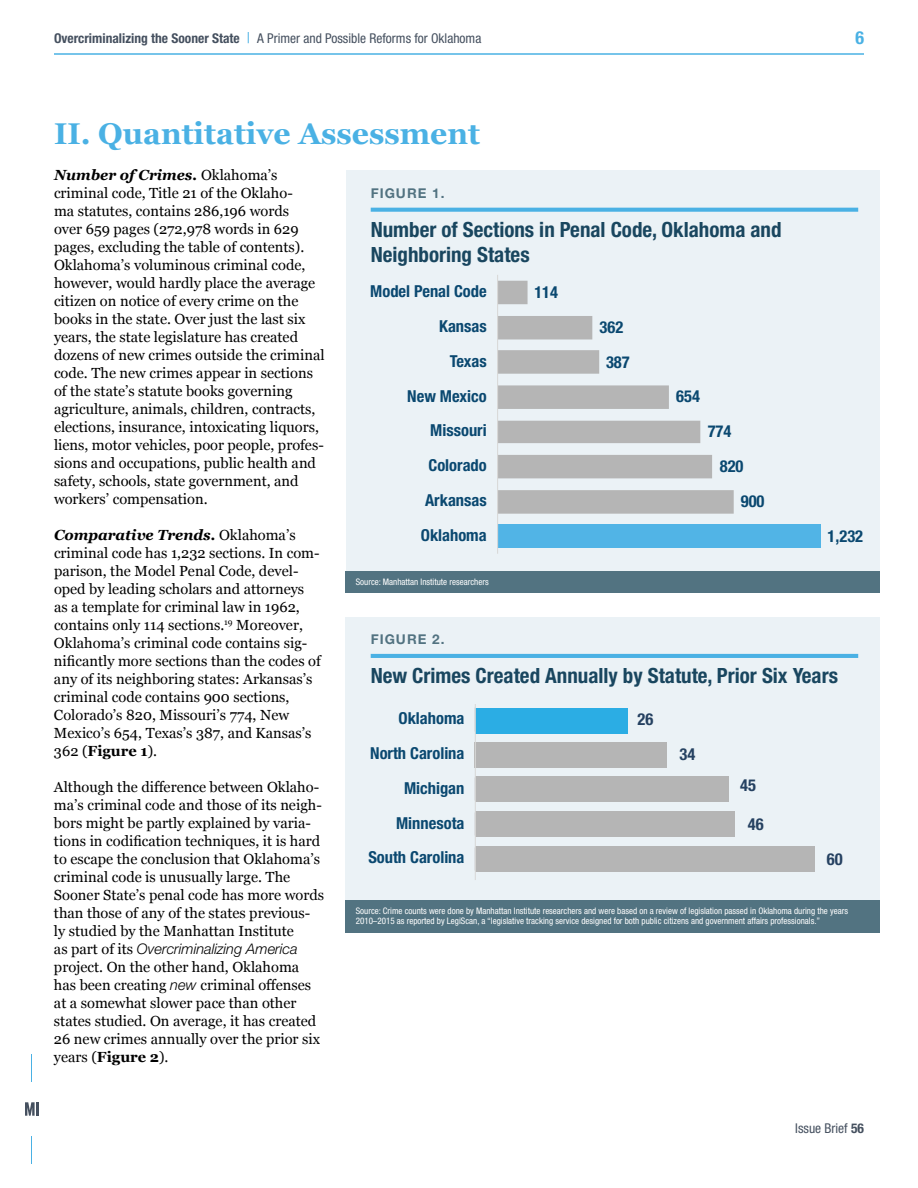
<style>
.page{position:relative;width:918px;height:1188px;background:#fff}
.page>*{position:absolute;margin:0;border:0;box-sizing:border-box;transform-origin:0 0}
.t1{font:700 30px "Georgia";color:#4ab1e4}
.t2{font:700 condensed 21px/25.2px "Helvetica Neue LT Pro";color:#19465f}
.t3{font:700 condensed 18px "Helvetica Neue LT Pro";color:#4ab1e4}
.t4{font:700 condensed 16.5px "Helvetica Neue LT Pro";color:#0a4870}
.t5{font:700 condensed 16.5px "Helvetica Neue LT Pro";color:#254161}
.t6{font:14.7px/18px "Georgia";color:#000}
.t7{font:italic 300 14.7px "Helvetica Neue LT Pro";color:#000}
.t8{font:condensed 13.5px "Helvetica Neue LT Pro";color:#45505f}
.t9{font:700 13.5px "Helvetica Neue LT Pro";letter-spacing:.075em;color:#527381}
.t10{font:condensed 9px/10.8px "Helvetica Neue LT Pro";color:#fff}
.s1{font-weight:700}
.s2{font-size:15.15px;color:#4ab1e4}
.s3{font-weight:700;font-style:italic}
.s4{font-family:"Georgia";font-weight:400;font-style:normal}
.s5{font-family:"Helvetica Neue LT Pro";font-weight:300;font-style:italic}
</style>
<div class="page">
<hr style="left:54px;top:53px;width:810px;height:2px;background:#4ab1e4">
<svg style="left:31px;top:1054px;width:1px;height:28px"></svg>
<svg style="left:31px;top:1136px;width:1px;height:28px"></svg>
<svg style="left:25px;top:1102px;width:10px;height:14px"></svg>
<hr style="left:36px;top:1102px;width:3px;height:14px;background:#45505f">
<div style="left:346px;top:170px;width:533px;height:419px;background:#ebf2f6"></div>
<svg style="left:371px;top:208px;width:487px;height:4px;background:#55b5e5"></svg>
<div style="left:345px;top:571px;width:535px;height:22px;background:#527381"></div>
<div style="left:497px;top:524px;width:324px;height:24px;background:#51b4e6"></div>
<svg style="left:498px;top:281px;width:236px;height:233px"></svg>
<hr style="left:497px;top:275px;width:1px;height:279px;background:#d9d9d8">
<div style="left:345px;top:617px;width:535px;height:302px;background:#ebf2f6"></div>
<hr style="left:371px;top:654px;width:487px;height:4px;background:#4ab1e4">
<div style="left:345px;top:900px;width:535px;height:33px;background:#527381"></div>
<div style="left:475px;top:708px;width:153px;height:25px;background:#2bade4"></div>
<div style="left:475px;top:846px;width:339px;height:26px;background:#b5b5b5"></div>
<div style="left:475px;top:811px;width:260px;height:26px;background:#b5b5b5"></div>
<div style="left:475px;top:776px;width:254px;height:26px;background:#b5b5b5"></div>
<div style="left:475px;top:742px;width:192px;height:25px;background:#b5b5b5"></div>
<hr style="left:475px;top:705px;width:1px;height:175px;background:#d9d9d8">
<p class="t8" style="left:54px;top:30px;width:429px"><span class="s1">Overcriminalizing the Sooner State</span> <span class="s2">|</span> A Primer and Possible Reforms for Oklahoma</p>
<p class="t3" style="left:855px;top:27px;width:10px">6</p>
<h1 class="t1" style="left:54px;top:111px;width:428px">II. Quantitative Assessment</h1>
<p class="t6" style="left:54px;top:165px;width:272px"><span class="s3">Number of Crimes.</span> Oklahoma’s criminal code, Title 21 of the Oklaho-<br>ma statutes, contains 286,196 words<br>over 659 pages (272,978 words in 629 pages, excluding the table of contents).<br>Oklahoma’s voluminous criminal code, however, would hardly place the average citizen on notice of every crime on the books in the state. Over just the last six years, the state legislature has created dozens of new crimes outside the criminal code. The new crimes appear in sections of the state’s statute books governing agriculture, animals, children, contracts, elections, insurance, intoxicating liquors, liens, motor vehicles, poor people, profes&shy;sions and occupations, public health and safety, schools, state government, and workers’ compensation.</p>
<p class="t6" style="left:54px;top:525px;width:268px"><span class="s3">Comparative Trends.</span> Oklahoma’s criminal code has 1,232 sections. In com&shy;parison, the Model Penal Code, devel&shy;oped by leading scholars and attorneys as a template for criminal law in 1962, contains only 114 sections.<sup>19</sup> Moreover, Oklahoma’s criminal code contains sig&shy;nificantly more sections than the codes of any of its neighboring states: Arkansas’s criminal code contains 900 sections, Colorado’s 820, Missouri’s 774, New Mexico’s 654, Texas’s 387, and Kansas’s 362 (<span class="s1">Figure 1</span>).</p>
<p class="t6" style="left:54px;top:777px;width:272px">Although the difference between Oklaho&shy;ma’s criminal code and those of its neigh&shy;bors might be partly explained by varia&shy;tions in codification techniques, it is hard to escape the conclusion that Oklahoma’s criminal code is unusually large. The Sooner State’s penal code has more words than those of any of the states previous&shy;ly studied by the Manhattan Institute</p>
<p class="t7" style="left:54px;top:940px;width:245px"><span class="s4">as part of its</span> Overcriminalizing America</p>
<p class="t6" style="left:54px;top:957px;width:268px">project. On the other hand, Oklahoma has been creating <span class="s5">new</span> criminal offenses at a somewhat slower pace than other states studied. On average, it has created 26 new crimes annually over the prior six years (<span class="s1">Figure 2</span>).</p>
<p class="t9" style="left:371px;top:185px;width:75px">FIGURE 1.</p>
<h2 class="t2" style="left:371px;top:217px;width:412px">Number of Sections in Penal Code, Oklahoma and<br>Neighboring States</h2>
<p class="t4" style="left:370px;top:281px;width:118px">Model Penal Code</p>
<p class="t4" style="left:534px;top:282px;width:25px">114</p>
<p class="t4" style="left:439px;top:316px;width:49px">Kansas</p>
<p class="t4" style="left:600px;top:317px;width:25px">362</p>
<p class="t4" style="left:450px;top:351px;width:39px">Texas</p>
<p class="t4" style="left:606px;top:352px;width:25px">387</p>
<p class="t4" style="left:407px;top:386px;width:81px">New Mexico</p>
<p class="t4" style="left:676px;top:387px;width:25px">654</p>
<p class="t4" style="left:430px;top:421px;width:58px">Missouri</p>
<p class="t4" style="left:708px;top:422px;width:25px">774</p>
<p class="t4" style="left:429px;top:456px;width:60px">Colorado</p>
<p class="t4" style="left:720px;top:456px;width:25px">820</p>
<p class="t4" style="left:425px;top:490px;width:63px">Arkansas</p>
<p class="t4" style="left:741px;top:491px;width:25px">900</p>
<p class="t4" style="left:421px;top:525px;width:67px">Oklahoma</p>
<p class="t4" style="left:828px;top:526px;width:37px">1,232</p>
<p class="t10" style="left:356px;top:576px;width:135px">Source: Manhattan Institute researchers</p>
<p class="t9" style="left:371px;top:631px;width:75px">FIGURE 2.</p>
<h2 class="t2" style="left:371px;top:663px;width:469px">New Crimes Created Annually by Statute, Prior Six Years</h2>
<p class="t4" style="left:399px;top:708px;width:67px">Oklahoma</p>
<p class="t5" style="left:638px;top:710px;width:17px">26</p>
<p class="t4" style="left:370px;top:743px;width:96px">North Carolina</p>
<p class="t5" style="left:680px;top:744px;width:17px">34</p>
<p class="t5" style="left:740px;top:775px;width:17px">45</p>
<p class="t4" style="left:404px;top:778px;width:62px">Michigan</p>
<p class="t4" style="left:396px;top:813px;width:70px">Minnesota</p>
<p class="t5" style="left:748px;top:814px;width:17px">46</p>
<p class="t4" style="left:368px;top:848px;width:98px">South Carolina</p>
<p class="t5" style="left:827px;top:849px;width:17px">60</p>
<p class="t10" style="left:356px;top:905px;width:494px">Source: Crime counts were done by Manhattan Institute researchers and were based on a review of legislation passed in Oklahoma during the years<br>2010–2015 as reported by LegiScan, a “legislative tracking service designed for both public citizens and government affairs professionals.”</p>
<p class="t8" style="left:795px;top:1120px;width:70px">Issue Brief <span class="s1">56</span></p>
</div>
